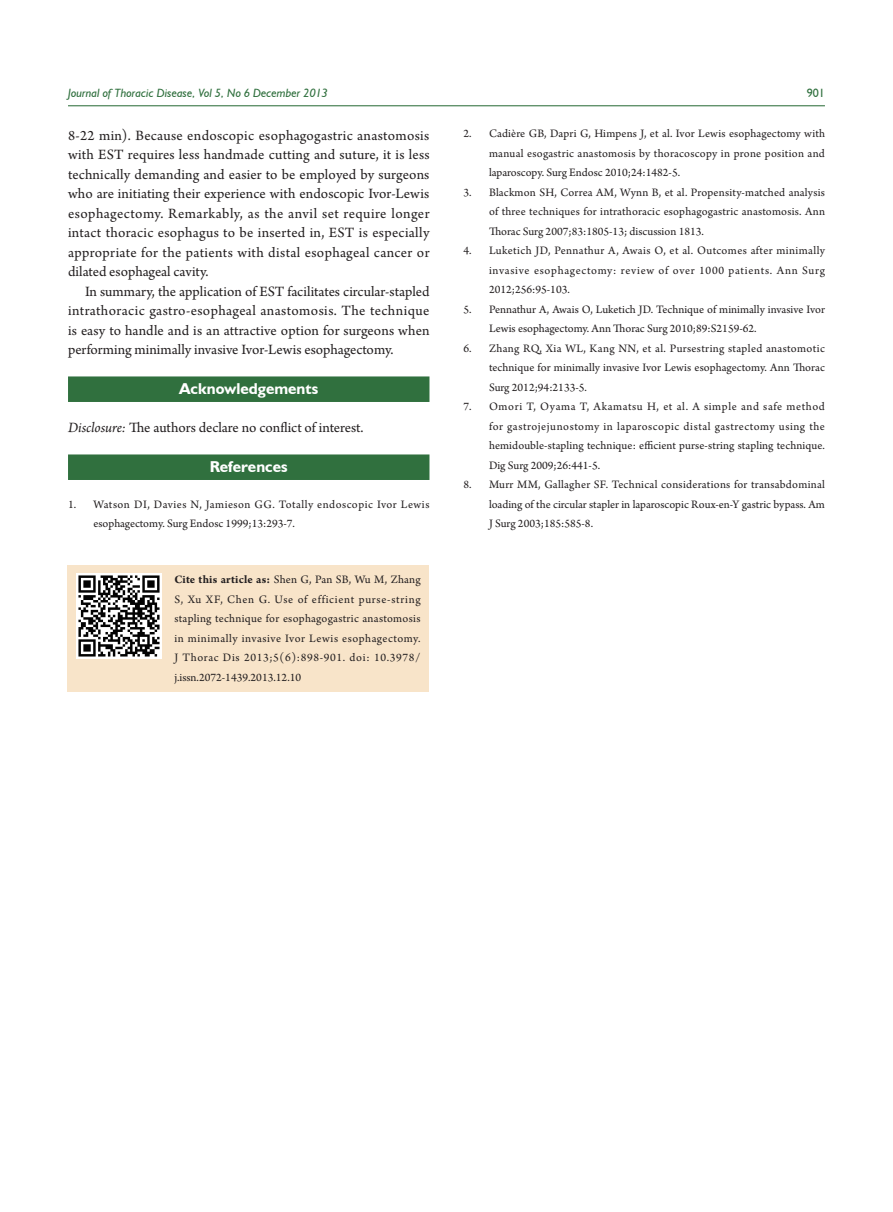
<style>
.page{position:relative;width:893px;height:1212px;background:#fff}
.page>*{position:absolute;margin:0;border:0;box-sizing:border-box;transform-origin:0 0}
.t1{font:700 15.75px "Humanist 521 BT";color:#fff}
.t2{font:15px/19.5px "Arno Pro";color:#231f20;text-align:justify}
.t3{font:12px/19.5px "Arno Pro";color:#231f20;text-align:justify}
.t4{font:12px/19.5px "Arno Pro";letter-spacing:.035em;color:#231f20}
.t5{font:italic 12px "Humanist 521 BT";color:#30703e}
.t6{font:12px "Humanist 521 BT";color:#30703e}
.s1{font-style:italic}
.s2{font-weight:700}
</style>
<div class="page">
<hr style="left:68px;top:105px;width:757px;height:1px;background:#30703e">
<div style="left:68px;top:565px;width:361px;height:126px;background:#f8e4c9"></div>
<div style="left:68px;top:376px;width:361px;height:26px;background:#30703e"></div>
<div style="left:68px;top:454px;width:361px;height:26px;background:#30703e"></div>
<img style="left:76px;top:573px;width:86px;height:86px">
<p class="t5" style="left:68px;top:86px;width:261px">Journal of Thoracic Disease, Vol 5, No 6 December 2013</p>
<p class="t6" style="left:807px;top:86px;width:20px">901</p>
<p class="t2" style="left:68px;top:126px;width:363px">8-22 min). Because endoscopic esophagogastric anastomosis with EST requires less handmade cutting and suture, it is less technically demanding and easier to be employed by surgeons who are initiating their experience with endoscopic Ivor-Lewis esophagectomy. Remarkably, as the anvil set require longer intact thoracic esophagus to be inserted in, EST is especially appropriate for the patients with distal esophageal cancer or dilated esophageal cavity.</p>
<p class="t2" style="left:68px;top:282px;width:363px;text-indent:17px">In summary, the application of EST facilitates circular-stapled intrathoracic gastro-esophageal anastomosis. The technique is easy to handle and is an attractive option for surgeons when performing minimally invasive Ivor-Lewis esophagectomy.</p>
<h1 class="t1" style="left:179px;top:379px;width:140px">Acknowledgements</h1>
<p class="t2" style="left:68px;top:419px;width:297px"><span class="s1">Disclosure:</span> The authors declare no conflict of interest.</p>
<h1 class="t1" style="left:210px;top:457px;width:79px">References</h1>
<p class="t4" style="left:94px;top:495px;width:337px;text-indent:-26px">1. Watson DI, Davies N, Jamieson GG. Totally endoscopic Ivor Lewis esophagectomy. Surg Endosc 1999;13:293-7.</p>
<p class="t3" style="left:174px;top:570px;width:248px"><span class="s2">Cite this article as:</span> Shen G, Pan SB, Wu M, Zhang S, Xu XF, Chen G. Use of efficient purse-string stapling technique for esophagogastric anastomosis in minimally invasive Ivor Lewis esophagectomy.<br>J Thorac Dis 2013;5(6):898-901. doi: 10.3978/ j.issn.2072-1439.2013.12.10</p>
<p class="t3" style="left:489px;top:125px;width:337px;text-indent:-26px">2. Cadière GB, Dapri G, Himpens J, et al. Ivor Lewis esophagectomy with manual esogastric anastomosis by thoracoscopy in prone position and laparoscopy. Surg Endosc 2010;24:1482-5.</p>
<p class="t3" style="left:489px;top:183px;width:337px;text-indent:-26px">3. Blackmon SH, Correa AM, Wynn B, et al. Propensity-matched analysis of three techniques for intrathoracic esophagogastric anastomosis. Ann Thorac Surg 2007;83:1805-13; discussion 1813.</p>
<p class="t3" style="left:489px;top:242px;width:337px;text-indent:-26px">4. Luketich JD, Pennathur A, Awais O, et al. Outcomes after minimally invasive esophagectomy: review of over 1000 patients. Ann Surg 2012;256:95-103.</p>
<p class="t3" style="left:489px;top:300px;width:337px;text-indent:-26px">5. Pennathur A, Awais O, Luketich JD. Technique of minimally invasive Ivor<br>Lewis esophagectomy. Ann Thorac Surg 2010;89:S2159-62.</p>
<p class="t3" style="left:489px;top:339px;width:337px;text-indent:-26px">6. Zhang RQ, Xia WL, Kang NN, et al. Pursestring stapled anastomotic technique for minimally invasive Ivor Lewis esophagectomy. Ann Thorac Surg 2012;94:2133-5.</p>
<p class="t3" style="left:489px;top:398px;width:337px;text-indent:-26px">7. Omori T, Oyama T, Akamatsu H, et al. A simple and safe method for gastrojejunostomy in laparoscopic distal gastrectomy using the hemidouble-stapling technique: efficient purse-string stapling technique.<br>Dig Surg 2009;26:441-5.</p>
<p class="t3" style="left:489px;top:476px;width:337px;text-indent:-26px">8. Murr MM, Gallagher SF. Technical considerations for transabdominal loading of the circular stapler in laparoscopic Roux-en-Y gastric bypass. Am J Surg 2003;185:585-8.</p>
</div>
